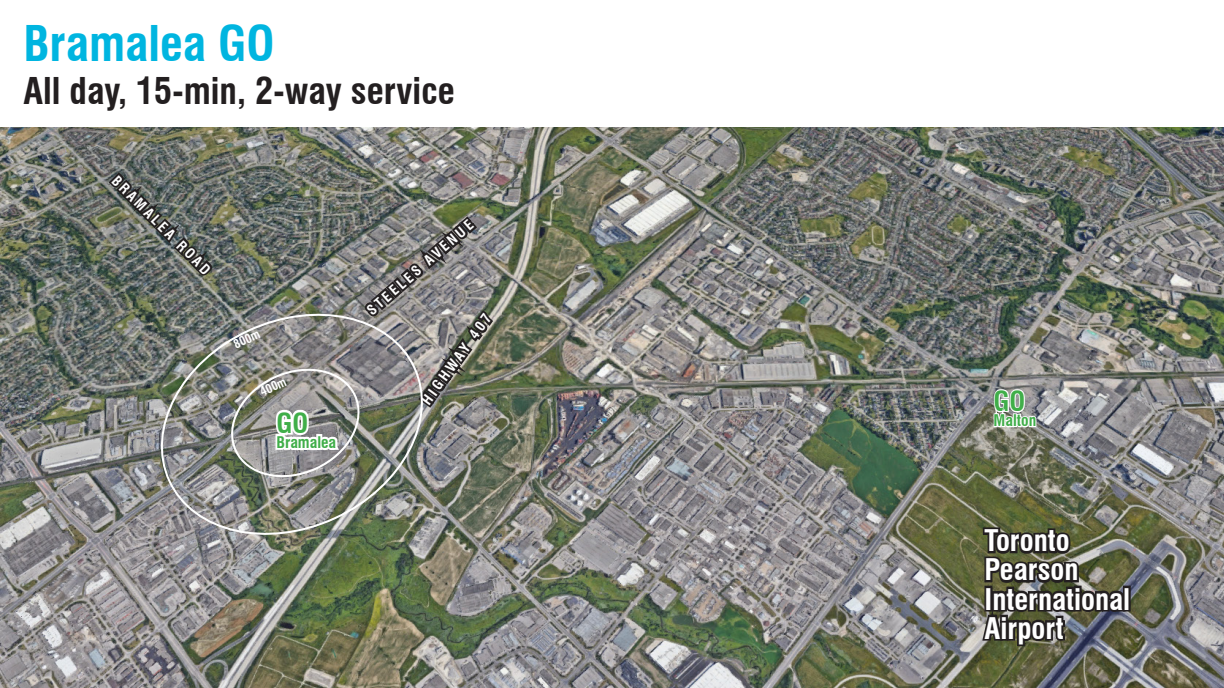
<style>
.page{position:relative;width:1224px;height:688px;background:#fff}
.page>*{position:absolute;margin:0;border:0;box-sizing:border-box;transform-origin:0 0}
.Paragraph_Style_1{font:700 condensed 48px "Swiss 721 BT";color:#00b5e0}
.Paragraph_Style_1-2{font:700 condensed 36px "Swiss 721 BT";color:#231f20}
.t1{font:700 condensed 29.1px/29.1px "Swiss 721 BT";color:#fff}
.t2{font:700 condensed 26.9px "Swiss 721 BT";color:#40ae49}
.t3{font:700 condensed 15.7px "Swiss 721 BT";color:#40ae49}
.t4{font:700 condensed 14px "Swiss 721 BT";color:#fff}
.t5{font:700 condensed 12.2px "Swiss 721 BT";color:#fff}
</style>
<div class="page">
<img style="left:0;top:127px;width:1224px;height:560px">
<div style="left:1123px;top:585px;width:8px;height:26px;border:4px solid #231f20"></div>
<svg style="left:980px;top:525px;width:148px;height:122px;background:#49493d"></svg>
<svg style="left:102px;top:165px;width:113px;height:113px;background:#606660"></svg>
<svg style="left:993px;top:387px;width:44px;height:44px"></svg>
<img style="left:145px;top:299px;width:293px;height:250px">
<img style="left:224px;top:213px;width:272px;height:270px">
<p class="Paragraph_Style_1" style="left:23px;top:14px;width:253px">Bramalea GO</p>
<p class="Paragraph_Style_1-2" style="left:23px;top:69px;width:433px">All day, 15-min, 2-way service</p>
<p class="t4" style="left:120px;top:172px;width:134px;rotate:45deg">BRAMALEA ROAD</p>
<p class="t5" style="left:231px;top:338px;width:29px;rotate:-25deg">800m</p>
<p class="t5" style="left:258px;top:385px;width:29px;rotate:-25deg">400m</p>
<p class="t2" style="left:276px;top:406px;width:33px">GO</p>
<p class="t3" style="left:276px;top:432px;width:61px">Bramalea</p>
<p class="t4" style="left:364px;top:305px;width:137px;rotate:-41deg">STEELES AVENUE</p>
<p class="t4" style="left:418px;top:397px;width:109px;rotate:-54deg">HIGHWAY 407</p>
<p class="t2" style="left:994px;top:385px;width:33px">GO</p>
<p class="t3" style="left:994px;top:411px;width:44px">Malton</p>
<p class="t1" style="left:985px;top:526px;width:95px">Toronto<br>Pearson</p>
<p class="t1" style="left:985px;top:584px;width:147px">International<br>Airport</p>
</div>
